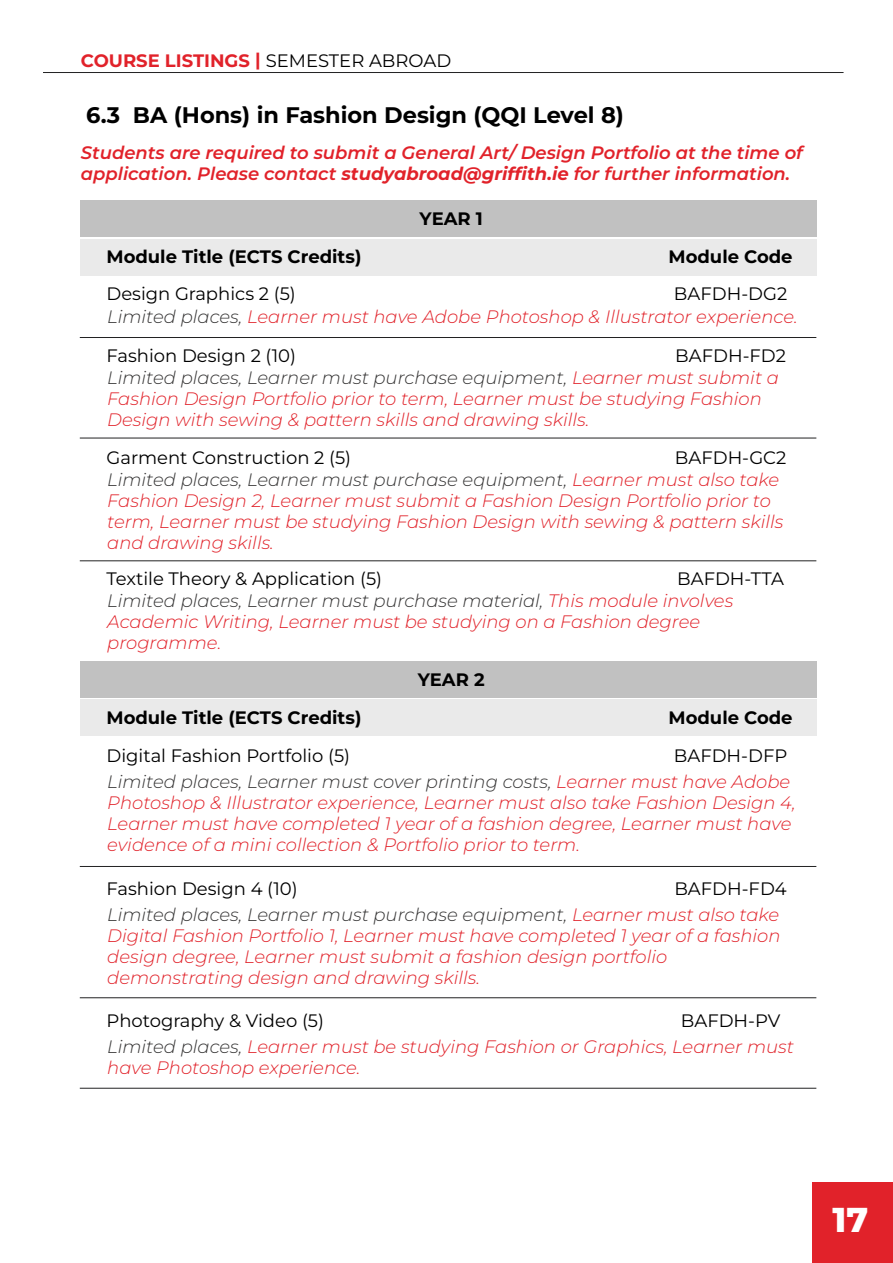
<style>
.page{position:relative;width:893px;height:1263px;background:#fff}
.page>*{position:absolute;margin:0;border:0;box-sizing:border-box;transform-origin:0 0}
.t1{font:800 34.5px "Montserrat";color:#fff}
.t2{font:700 22.5px "Montserrat";color:#000}
.t3{font:italic 300 18px/21px "Montserrat";color:#e1222a}
.t4{font:18px "Montserrat";color:#000}
.t5{font:italic 600 18px/21px "Montserrat";color:#e1222a}
.t6{font:700 18px "Montserrat";color:#000}
.t7{font:700 18px "Montserrat";color:#e1222a}
.s1{font-weight:400;color:#000}
.s2{font-weight:700}
.s3{color:#353434}
.s4{font-weight:400;font-style:normal;color:#000}
</style>
<div class="page">
<div style="left:812px;top:1182px;width:81px;height:81px;background:#e1222a"></div>
<hr style="left:43px;top:72px;width:800px;height:1px;background:#222223">
<hr style="left:80px;top:337px;width:736px;height:1px;background:#222223">
<hr style="left:80px;top:438px;width:736px;height:1px;background:#222223">
<div style="left:80px;top:201px;width:736px;height:36px;background:#c1c1c1"></div>
<div style="left:80px;top:239px;width:736px;height:36px;background:#eaeaea"></div>
<hr style="left:80px;top:560px;width:736px;height:1px;background:#222223">
<hr style="left:80px;top:866px;width:736px;height:1px;background:#222223">
<div style="left:80px;top:661px;width:736px;height:36px;background:#c1c1c1"></div>
<div style="left:80px;top:699px;width:736px;height:37px;background:#eaeaea"></div>
<hr style="left:80px;top:997px;width:736px;height:1px;background:#222223">
<hr style="left:80px;top:1088px;width:736px;height:1px;background:#222223">
<p class="t7" style="left:81px;top:49px;width:372px">COURSE LISTINGS | <span class="s1">SEMESTER ABROAD</span></p>
<p class="t2" style="left:86px;top:100px;width:539px">6.3 BA (Hons) in Fashion Design (QQI Level 8)</p>
<p class="t5" style="left:81px;top:142px;width:724px">Students are required to submit a General Art/ Design Portfolio at the time of application. Please contact <span class="s2">studyabroad@griffith.ie</span> for further information.</p>
<p class="t6" style="left:420px;top:207px;width:65px">YEAR 1</p>
<p class="t6" style="left:106px;top:245px;width:256px">Module Title (ECTS Credits)</p>
<p class="t6" style="left:668px;top:245px;width:126px">Module Code</p>
<p class="t4" style="left:106px;top:282px;width:191px">Design Graphics 2 (5)</p>
<p class="t4" style="left:674px;top:282px;width:115px">BAFDH-DG2</p>
<p class="t3" style="left:107px;top:306px;width:692px"><span class="s3">Limited places,</span> Learner must have Adobe Photoshop &amp; Illustrator experience.</p>
<p class="t4" style="left:106px;top:344px;width:191px">Fashion Design 2 (10)</p>
<p class="t4" style="left:675px;top:344px;width:112px">BAFDH-FD2</p>
<p class="t3" style="left:107px;top:367px;width:673px"><span class="s3">Limited places, Learner must purchase equipment,</span> Learner must submit a<br>Fashion Design Portfolio prior to term, Learner must be studying Fashion<br>Design with sewing &amp; pattern skills and drawing skills.</p>
<p class="t4" style="left:106px;top:445px;width:246px">Garment Construction 2 (5)</p>
<p class="t3" style="left:107px;top:446px;width:680px;text-indent:568px"><span class="s4">BAFDH-GC2<br></span><span class="s3">Limited places, Learner must purchase equipment,</span> Learner must also take Fashion Design 2, Learner must submit a Fashion Design Portfolio prior to term, Learner must be studying Fashion Design with sewing &amp; pattern skills and drawing skills.</p>
<p class="t4" style="left:106px;top:566px;width:277px">Textile Theory &amp; Application (5)</p>
<p class="t3" style="left:107px;top:567px;width:678px;line-height:21.5px;text-indent:570px"><span class="s4">BAFDH-TTA </span><span class="s3">Limited places, Learner must purchase material,</span> This module involves Academic Writing, Learner must be studying on a Fashion degree programme.</p>
<p class="t6" style="left:418px;top:667px;width:68px">YEAR 2</p>
<p class="t6" style="left:106px;top:705px;width:256px">Module Title (ECTS Credits)</p>
<p class="t6" style="left:668px;top:705px;width:126px">Module Code</p>
<p class="t4" style="left:106px;top:744px;width:245px">Digital Fashion Portfolio (5)</p>
<p class="t4" style="left:674px;top:744px;width:115px">BAFDH-DFP</p>
<p class="t3" style="left:107px;top:771px;width:690px"><span class="s3">Limited places, Learner must cover printing costs,</span> Learner must have Adobe Photoshop &amp; Illustrator experience, Learner must also take Fashion Design 4, Learner must have completed 1 year of a fashion degree, Learner must have evidence of a mini collection &amp; Portfolio prior to term.</p>
<p class="t4" style="left:106px;top:877px;width:193px">Fashion Design 4 (10)</p>
<p class="t4" style="left:674px;top:877px;width:114px">BAFDH-FD4</p>
<p class="t3" style="left:107px;top:904px;width:675px"><span class="s3">Limited places, Learner must purchase equipment,</span> Learner must also take Digital Fashion Portfolio 1, Learner must have completed 1 year of a fashion design degree, Learner must submit a fashion design portfolio demonstrating design and drawing skills.</p>
<p class="t4" style="left:106px;top:1009px;width:219px">Photography &amp; Video (5)</p>
<p class="t4" style="left:681px;top:1009px;width:101px">BAFDH-PV</p>
<p class="t3" style="left:107px;top:1036px;width:688px"><span class="s3">Limited places,</span> Learner must be studying Fashion or Graphics, Learner must have Photoshop experience.</p>
<h1 class="t1" style="left:832px;top:1197px;width:37px">17</h1>
</div>
